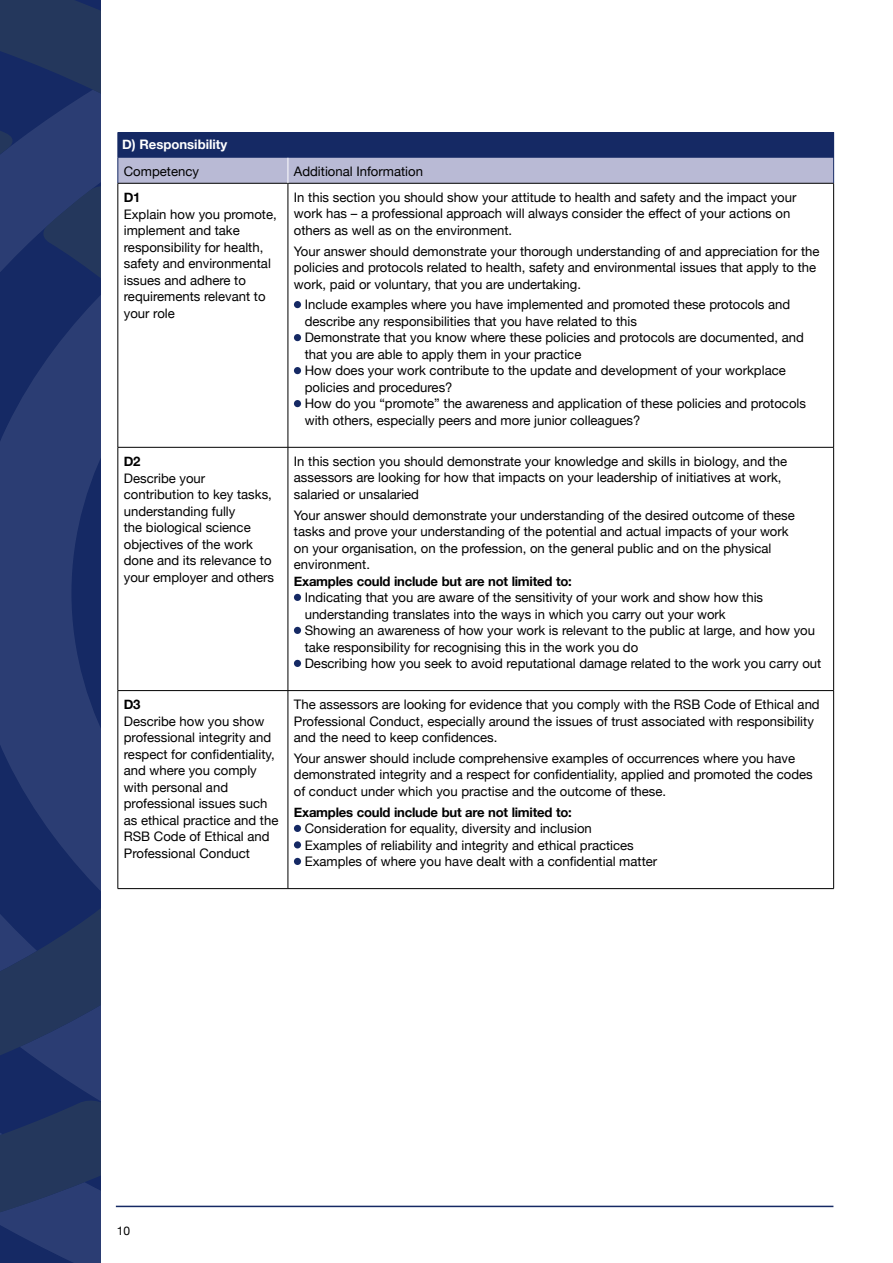
<style>
.page{position:relative;width:893px;height:1263px;background:#fff}
.page>*{position:absolute;margin:0;border:0;box-sizing:border-box;transform-origin:0 0}
.t1{font:13.2px/16.5px "Helvetica Neue";color:#000}
.t2{font:700 13.2px "Helvetica Neue";letter-spacing:-.02em;color:#000}
.t3{font:700 13.2px "Helvetica Neue";color:#fff}
.t4{font:12px "Helvetica Neue";color:#000}
</style>
<div class="page">
<hr style="left:118px;top:183px;width:170px;height:1px;background:#000">
<hr style="left:288px;top:183px;width:546px;height:1px;background:#000">
<hr style="left:118px;top:447px;width:170px;height:1px;background:#000">
<hr style="left:288px;top:447px;width:546px;height:1px;background:#000">
<hr style="left:118px;top:690px;width:170px;height:1px;background:#000">
<hr style="left:288px;top:690px;width:546px;height:1px;background:#000">
<hr style="left:118px;top:888px;width:170px;height:1px;background:#000">
<hr style="left:288px;top:888px;width:546px;height:1px;background:#000">
<hr style="left:288px;top:183px;width:1px;height:264px;background:#000">
<hr style="left:288px;top:447px;width:1px;height:243px;background:#000">
<hr style="left:288px;top:691px;width:1px;height:197px;background:#000">
<hr style="left:118px;top:183px;width:1px;height:264px;background:#000">
<hr style="left:118px;top:447px;width:1px;height:243px;background:#000">
<hr style="left:118px;top:691px;width:1px;height:197px;background:#000">
<hr style="left:833px;top:183px;width:1px;height:264px;background:#000">
<hr style="left:833px;top:447px;width:1px;height:243px;background:#000">
<hr style="left:833px;top:691px;width:1px;height:197px;background:#000">
<svg style="left:118px;top:132px;width:716px;height:51px;background:#656f9a"></svg>
<div style="left:294px;top:301px;width:7px;height:7px;background:#152964;border-radius:50%"></div>
<div style="left:294px;top:334px;width:7px;height:7px;background:#152964;border-radius:50%"></div>
<div style="left:294px;top:367px;width:7px;height:7px;background:#152964;border-radius:50%"></div>
<div style="left:294px;top:400px;width:7px;height:7px;background:#152964;border-radius:50%"></div>
<div style="left:294px;top:594px;width:7px;height:7px;background:#152964;border-radius:50%"></div>
<div style="left:294px;top:627px;width:7px;height:7px;background:#152964;border-radius:50%"></div>
<div style="left:294px;top:660px;width:7px;height:7px;background:#152964;border-radius:50%"></div>
<div style="left:294px;top:825px;width:7px;height:7px;background:#152964;border-radius:50%"></div>
<div style="left:294px;top:841px;width:7px;height:7px;background:#152964;border-radius:50%"></div>
<div style="left:294px;top:858px;width:7px;height:7px;background:#152964;border-radius:50%"></div>
<svg style="left:0;top:193px;width:37px;height:65px;background:#283a71"></svg>
<svg style="left:0;top:258px;width:101px;height:1005px;background:#223567"></svg>
<svg style="left:0;top:0;width:101px;height:193px;background:#223566"></svg>
<svg style="left:37px;top:182px;width:64px;height:719px;background:#24366d"></svg>
<hr style="left:116px;top:1206px;width:717px;height:1px;background:#152964">
<p class="t3" style="left:122px;top:134px;width:107px">D) Responsibility</p>
<p class="t1" style="left:124px;top:164px;width:77px">Competency</p>
<p class="t1" style="left:294px;top:164px;width:131px">Additional Information</p>
<p class="t2" style="left:124px;top:187px;width:18px">D1</p>
<p class="t1" style="left:124px;top:206px;width:154px">Explain how you promote, implement and take responsibility for health, safety and environmental issues and adhere to requirements relevant to your role</p>
<p class="t1" style="left:294px;top:190px;width:504px">In this section you should show your attitude to health and safety and the impact your work has – a professional approach will always consider the effect of your actions on others as well as on the environment.</p>
<p class="t1" style="left:294px;top:243px;width:527px">Your answer should demonstrate your thorough understanding of and appreciation for the policies and protocols related to health, safety and environmental issues that apply to the work, paid or voluntary, that you are undertaking.</p>
<p class="t1" style="left:305px;top:297px;width:503px">Include examples where you have implemented and promoted these protocols and describe any responsibilities that you have related to this<br>Demonstrate that you know where these policies and protocols are documented, and that you are able to apply them in your practice<br>How does your work contribute to the update and development of your workplace policies and procedures?<br>How do you “promote” the awareness and application of these policies and protocols with others, especially peers and more junior colleagues?</p>
<p class="t2" style="left:124px;top:451px;width:18px">D2</p>
<p class="t1" style="left:124px;top:470px;width:152px">Describe your contribution to key tasks, understanding fully<br>the biological science objectives of the work done and its relevance to your employer and others</p>
<p class="t2" style="left:124px;top:694px;width:18px">D3</p>
<p class="t1" style="left:124px;top:714px;width:156px">Describe how you show professional integrity and respect for confidentiality, and where you comply with personal and professional issues such as ethical practice and the<br>RSB Code of Ethical and<br>Professional Conduct</p>
<p class="t1" style="left:294px;top:454px;width:495px">In this section you should demonstrate your knowledge and skills in biology, and the assessors are looking for how that impacts on your leadership of initiatives at work, salaried or unsalaried</p>
<p class="t1" style="left:294px;top:507px;width:502px">Your answer should demonstrate your understanding of the desired outcome of these tasks and prove your understanding of the potential and actual impacts of your work on your organisation, on the profession, on the general public and on the physical environment.</p>
<p class="t2" style="left:294px;top:570px;width:279px">Examples could include but are not limited to:</p>
<p class="t1" style="left:305px;top:590px;width:518px">Indicating that you are aware of the sensitivity of your work and show how this understanding translates into the ways in which you carry out your work<br>Showing an awareness of how your work is relevant to the public at large, and how you take responsibility for recognising this in the work you do<br>Describing how you seek to avoid reputational damage related to the work you carry out</p>
<p class="t1" style="left:294px;top:697px;width:527px">The assessors are looking for evidence that you comply with the RSB Code of Ethical and<br>Professional Conduct, especially around the issues of trust associated with responsibility and the need to keep confidences.</p>
<p class="t1" style="left:294px;top:751px;width:520px">Your answer should include comprehensive examples of occurrences where you have demonstrated integrity and a respect for confidentiality, applied and promoted the codes of conduct under which you practise and the outcome of these.</p>
<p class="t2" style="left:294px;top:801px;width:279px">Examples could include but are not limited to:</p>
<p class="t1" style="left:305px;top:821px;width:354px">Consideration for equality, diversity and inclusion<br>Examples of reliability and integrity and ethical practices<br>Examples of where you have dealt with a confidential matter</p>
<p class="t4" style="left:117px;top:1222px;width:15px">10</p>
</div>
